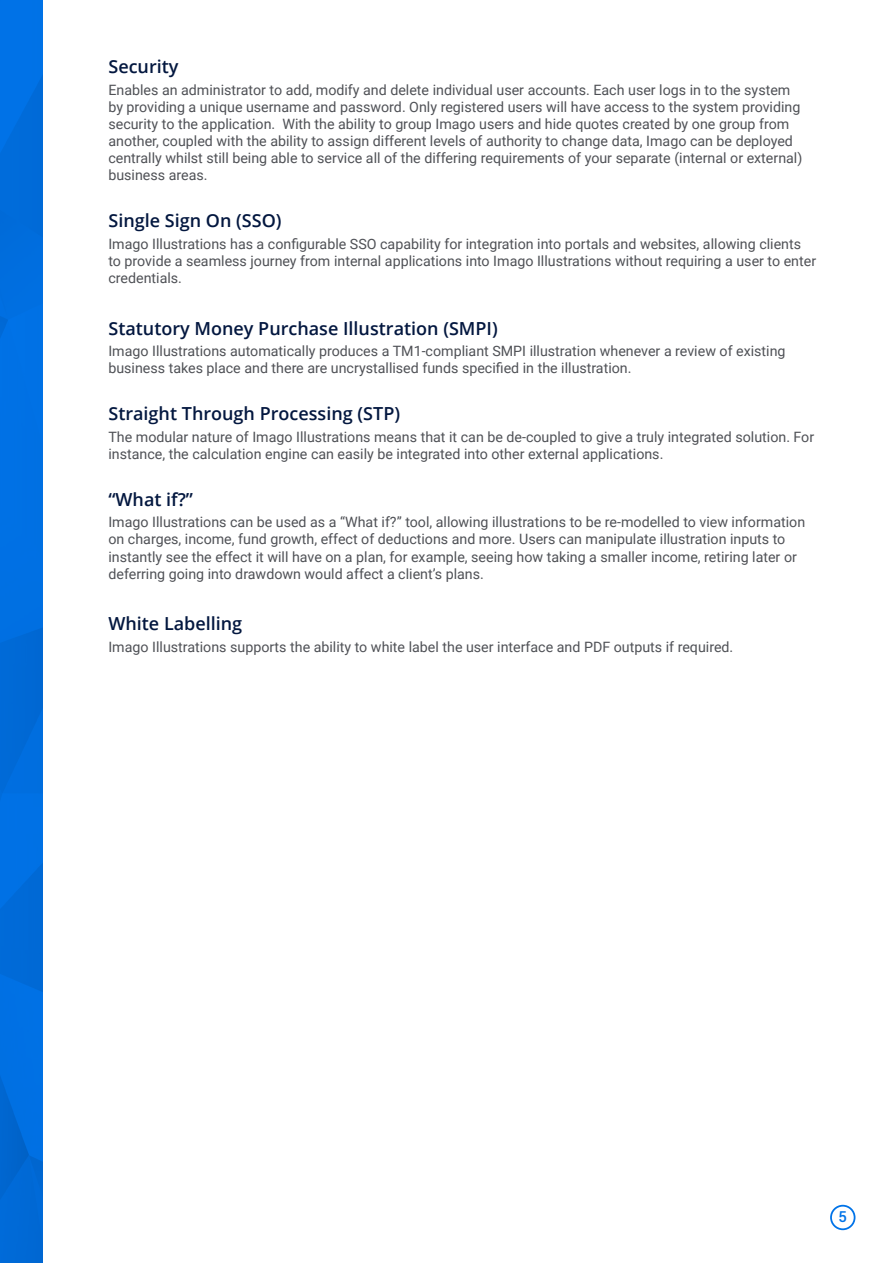
<style>
.page{position:relative;width:893px;height:1263px;background:#fff}
.page>*{position:absolute;margin:0;border:0;box-sizing:border-box;transform-origin:0 0}
.t1{font:600 18px "Open Sans";color:#03173f}
.t2{font:500 15px "Roboto";color:#0073e8}
.t3{font:14.25px/17.1px "Roboto";color:#4f5156}
</style>
<div class="page">
<div style="left:830px;top:1205px;width:25px;height:25px;border:2px solid #0073e8;border-radius:50%"></div>
<img style="left:0;top:0;width:43px;height:1263px">
<p class="t1" style="left:108px;top:54px;width:72px">Security</p>
<p class="t3" style="left:108px;top:81px;width:695px">Enables an administrator to add, modify and delete individual user accounts. Each user logs in to the system by providing a unique username and password. Only registered users will have access to the system providing security to the application. With the ability to group Imago users and hide quotes created by one group from another, coupled with the ability to assign different levels of authority to change data, Imago can be deployed centrally whilst still being able to service all of the differing requirements of your separate (internal or external) business areas.</p>
<p class="t1" style="left:108px;top:208px;width:175px">Single Sign On (SSO)</p>
<p class="t3" style="left:108px;top:235px;width:709px">Imago Illustrations has a configurable SSO capability for integration into portals and websites, allowing clients to provide a seamless journey from internal applications into Imago Illustrations without requiring a user to enter credentials.</p>
<p class="t1" style="left:108px;top:316px;width:391px">Statutory Money Purchase Illustration (SMPI)</p>
<p class="t3" style="left:108px;top:342px;width:679px">Imago Illustrations automatically produces a TM1-compliant SMPI illustration whenever a review of existing business takes place and there are uncrystallised funds specified in the illustration.</p>
<p class="t1" style="left:108px;top:401px;width:293px">Straight Through Processing (STP)</p>
<p class="t3" style="left:108px;top:427px;width:707px">The modular nature of Imago Illustrations means that it can be de-coupled to give a truly integrated solution. For instance, the calculation engine can easily be integrated into other external applications.</p>
<p class="t1" style="left:108px;top:487px;width:86px">“What if?”</p>
<p class="t3" style="left:108px;top:513px;width:698px">Imago Illustrations can be used as a “What if?” tool, allowing illustrations to be re-modelled to view information on charges, income, fund growth, effect of deductions and more. Users can manipulate illustration inputs to instantly see the effect it will have on a plan, for example, seeing how taking a smaller income, retiring later or deferring going into drawdown would affect a client’s plans.</p>
<p class="t1" style="left:108px;top:611px;width:135px">White Labelling</p>
<p class="t3" style="left:108px;top:637px;width:626px">Imago Illustrations supports the ability to white label the user interface and PDF outputs if required.</p>
<p class="t2" style="left:838px;top:1206px;width:10px">5</p>
</div>
